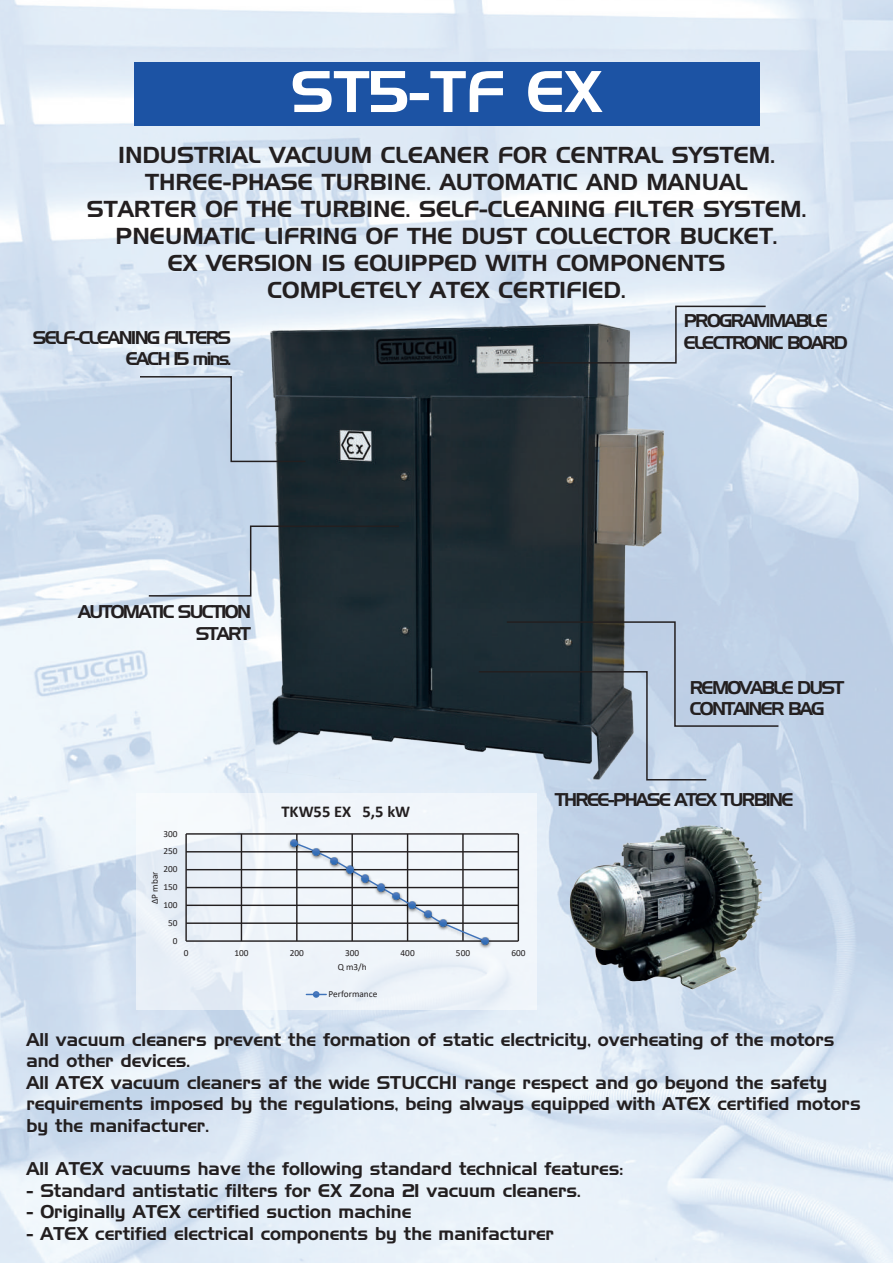
<style>
.page{position:relative;width:893px;height:1263px;background:#fff}
.page>*{position:absolute;margin:0;border:0;box-sizing:border-box;transform-origin:0 0}
.t1{font:57.15px "Handel Gothic";color:#fff}
.t2{font:22.5px/27px "Handel Gothic";color:#231f20;text-align:center}
.t3{font:18px/21.6px "Handel Gothic";color:#231f20}
.t4{font:18px/21.6px "Handel Gothic";letter-spacing:-.1em;color:#231f20}
.t5{font:700 16.5px "Calibri";color:#231f20}
.t6{font:9.3px "Calibri";color:#231f20}
</style>
<div class="page">
<img style="left:0;top:0;width:893px;height:1263px">
<div style="left:134px;top:62px;width:625px;height:64px;background:#1c53a4"></div>
<img style="left:117px;top:298px;width:732px;height:488px">
<svg style="left:502px;top:305px;width:265px;height:59px;background:#a2adb9"></svg>
<svg style="left:138px;top:375px;width:169px;height:88px;background:#a3b3c4"></svg>
<svg style="left:147px;top:525px;width:254px;height:72px;background:#788691"></svg>
<div style="left:136px;top:793px;width:401px;height:216px;background:#eef4fa"></div>
<hr style="left:186px;top:940px;width:332px;height:2px;background:#231f20">
<hr style="left:186px;top:922px;width:332px;height:2px;background:#231f20">
<hr style="left:186px;top:904px;width:332px;height:2px;background:#231f20">
<hr style="left:186px;top:887px;width:332px;height:1px;background:#231f20">
<hr style="left:186px;top:869px;width:332px;height:1px;background:#231f20">
<hr style="left:186px;top:851px;width:332px;height:1px;background:#231f20">
<hr style="left:186px;top:833px;width:332px;height:2px;background:#231f20">
<hr style="left:185px;top:834px;width:2px;height:107px;background:#231f20">
<hr style="left:241px;top:834px;width:1px;height:107px;background:#231f20">
<hr style="left:296px;top:834px;width:2px;height:107px;background:#231f20">
<hr style="left:351px;top:834px;width:2px;height:107px;background:#231f20">
<hr style="left:407px;top:834px;width:1px;height:107px;background:#231f20">
<hr style="left:462px;top:834px;width:2px;height:107px;background:#231f20">
<img style="left:286px;top:836px;width:12px;height:16px">
<svg style="left:291px;top:839px;width:180px;height:103px"></svg>
<svg style="left:306px;top:992px;width:20px;height:5px"></svg>
<div style="left:313px;top:991px;width:6px;height:7px;border:1px solid #3f73ba;border-radius:50%"></div>
<svg style="left:477px;top:621px;width:303px;height:151px;background:#798896"></svg>
<img style="left:471px;top:772px;width:416px;height:284px">
<h1 class="t1" style="left:291px;top:65px;width:313px">ST5-TF EX</h1>
<p class="t2" style="left:87px;top:142px;width:721px">INDUSTRIAL VACUUM CLEANER FOR CENTRAL SYSTEM.<br>THREE-PHASE TURBINE. AUTOMATIC AND MANUAL<br>STARTER OF THE TURBINE. SELF-CLEANING FILTER SYSTEM.<br>PNEUMATIC LIFRING OF THE DUST COLLECTOR BUCKET.<br>EX VERSION IS EQUIPPED WITH COMPONENTS<br>COMPLETELY ATEX CERTIFIED.</p>
<p class="t4" style="left:684px;top:311px;width:146px">PROGRAMMABLE</p>
<p class="t4" style="left:33px;top:328px;width:200px">SELF-CLEANING FILTERS</p>
<p class="t4" style="left:684px;top:333px;width:166px">ELECTRONIC BOARD</p>
<p class="t4" style="left:126px;top:349px;width:107px">EACH 15 mins.</p>
<p class="t4" style="left:78px;top:602px;width:174px;text-align:right">AUTOMATIC SUCTION<br>START</p>
<p class="t4" style="left:690px;top:677px;width:156px">REMOVABLE DUST<br>CONTAINER BAG</p>
<p class="t6" style="left:163px;top:827px;width:16px">300</p>
<p class="t6" style="left:163px;top:845px;width:16px">250</p>
<p class="t6" style="left:163px;top:863px;width:16px">200</p>
<p class="t6" style="left:148px;top:904px;width:34px;rotate:-90deg">∆P mbar</p>
<p class="t6" style="left:163px;top:881px;width:16px">150</p>
<p class="t6" style="left:163px;top:898px;width:16px">100</p>
<p class="t6" style="left:168px;top:916px;width:11px">50</p>
<p class="t6" style="left:173px;top:934px;width:6px">0</p>
<p class="t5" style="left:281px;top:799px;width:130px">TKW55 EX 5,5 kW</p>
<p class="t6" style="left:184px;top:946px;width:6px">0</p>
<p class="t6" style="left:234px;top:946px;width:16px">100</p>
<p class="t6" style="left:290px;top:946px;width:16px">200</p>
<p class="t6" style="left:345px;top:946px;width:16px">300</p>
<p class="t6" style="left:401px;top:946px;width:16px">400</p>
<p class="t6" style="left:456px;top:946px;width:16px">500</p>
<p class="t6" style="left:511px;top:946px;width:16px">600</p>
<p class="t6" style="left:338px;top:961px;width:30px">Q m3/h</p>
<p class="t6" style="left:328px;top:988px;width:51px">Performance</p>
<p class="t4" style="left:555px;top:790px;width:240px">THREE-PHASE ATEX TURBINE</p>
<p class="t3" style="left:26px;top:1029px;width:836px">All vacuum cleaners prevent the formation of static electricity, overheating of the motors and other devices.<br>All ATEX vacuum cleaners af the wide STUCCHI range respect and go beyond the safety requirements imposed by the regulations, being always equipped with ATEX certified motors by the manifacturer.</p>
<p class="t3" style="left:26px;top:1159px;width:598px">All ATEX vacuums have the following standard technical features:</p>
<p class="t3" style="left:26px;top:1181px;width:556px">- Standard antistatic filters for EX Zona 21 vacuum cleaners.</p>
<p class="t3" style="left:26px;top:1202px;width:386px">- Originally ATEX certified suction machine</p>
<p class="t3" style="left:26px;top:1224px;width:529px">- ATEX certified electrical components by the manifacturer</p>
</div>
